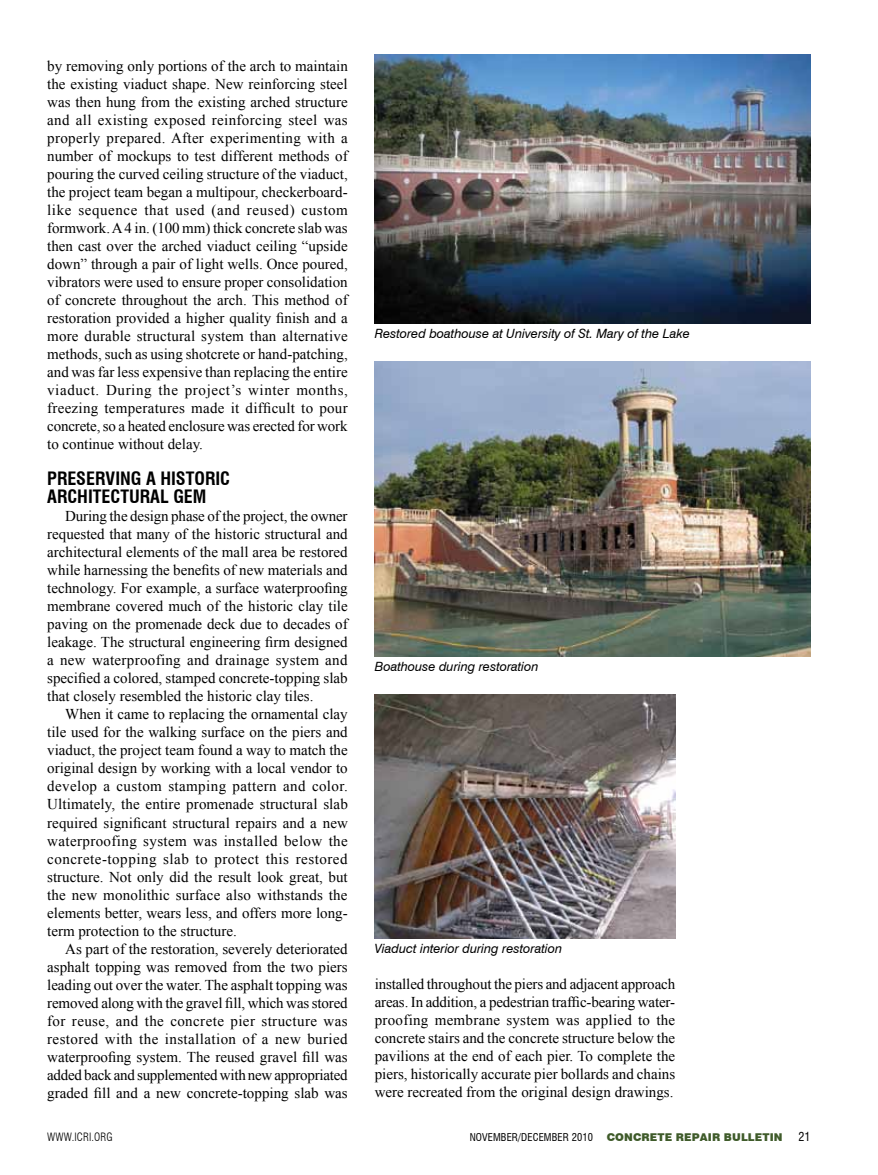
<style>
.page{position:relative;width:878px;height:1175px;background:#fff}
.page>*{position:absolute;margin:0;border:0;box-sizing:border-box;transform-origin:0 0}
.t1{font:700 condensed 18px/18px "Swiss 721 BT";color:#000}
.t2{font:15px/18px "Times New Roman";color:#000;text-align:justify}
.t3{font:italic 12.75px "Swiss 721 BT";color:#000}
.t4{font:condensed 12px "Swiss 721 BT";color:#000}
.t5{font:300 condensed 11.25px "Swiss 721 BT";letter-spacing:.01em;color:#000}
.t6{font:900 10.8px "Swiss 721 BT";letter-spacing:.01em;color:#3f5b2a}
.t7{font:condensed 10.5px "Swiss 721 BT";letter-spacing:.01em;color:#000}
</style>
<div class="page">
<img style="left:374px;top:54px;width:436px;height:269px">
<img style="left:375px;top:362px;width:435px;height:294px">
<img style="left:375px;top:694px;width:300px;height:245px">
<p class="t2" style="left:47px;top:57px;width:302px">by removing only portions of the arch to maintain the existing viaduct shape. New reinforcing steel was then hung from the existing arched structure and all existing exposed reinforcing steel was properly prepared. After experimenting with a number of mockups to test different methods of pouring the curved ceiling structure of the viaduct, the project team began a multipour, checkerboard&shy;like sequence that used (and reused) custom formwork. A 4 in. (100 mm) thick concrete slab was then cast over the arched viaduct ceiling “upside down” through a pair of light wells. Once poured, vibrators were used to ensure proper consolidation of concrete throughout the arch. This method of restoration provided a higher quality finish and a more durable structural system than alternative methods, such as using shotcrete or hand-patching, and was far less expensive than replacing the entire viaduct. During the project’s winter months, freezing temperatures made it difficult to pour concrete, so a heated enclosure was erected for work to continue without delay.</p>
<p class="t1" style="left:47px;top:470px;width:183px">PRESERVING A HISTORIC<br>ARCHITECTURAL GEM</p>
<p class="t2" style="left:47px;top:507px;width:302px;text-indent:18px">During the design phase of the project, the owner requested that many of the historic structural and architectural elements of the mall area be restored while harnessing the benefits of new materials and technology. For example, a surface waterproofing membrane covered much of the historic clay tile paving on the promenade deck due to decades of leakage. The structural engineering firm designed a new waterproofing and drainage system and specified a colored, stamped concrete-topping slab that closely resembled the historic clay tiles.</p>
<p class="t2" style="left:47px;top:705px;width:302px;text-indent:18px">When it came to replacing the ornamental clay tile used for the walking surface on the piers and viaduct, the project team found a way to match the original design by working with a local vendor to develop a custom stamping pattern and color.<br>Ultimately, the entire promenade structural slab required significant structural repairs and a new waterproofing system was installed below the concrete-topping slab to protect this restored structure. Not only did the result look great, but the new monolithic surface also withstands the elements better, wears less, and offers more long&shy;term protection to the structure.</p>
<p class="t2" style="left:47px;top:939px;width:302px;text-indent:18px">As part of the restoration, severely deteriorated asphalt topping was removed from the two piers leading out over the water. The asphalt topping was removed along with the gravel fill, which was stored for reuse, and the concrete pier structure was restored with the installation of a new buried waterproofing system. The reused gravel fill was added back and supplemented with new appropriated graded fill and a new concrete-topping slab was</p>
<p class="t3" style="left:374px;top:325px;width:317px">Restored boathouse at University of St. Mary of the Lake</p>
<p class="t3" style="left:375px;top:658px;width:165px">Boathouse during restoration</p>
<p class="t3" style="left:375px;top:940px;width:189px">Viaduct interior during restoration</p>
<p class="t2" style="left:374px;top:974px;width:302px">installed throughout the piers and adjacent approach areas. In addition, a pedestrian traffic-bearing water&shy;proofing membrane system was applied to the concrete stairs and the concrete structure below the pavilions at the end of each pier. To complete the piers, historically accurate pier bollards and chains were recreated from the original design drawings.</p>
<p class="t5" style="left:47px;top:1130px;width:67px">WWW.ICRI.ORG</p>
<p class="t7" style="left:469px;top:1130px;width:125px">NOVEMBER/DECEMBER 2010</p>
<p class="t6" style="left:606px;top:1130px;width:177px">CONCRETE REPAIR BULLETIN</p>
<p class="t4" style="left:798px;top:1129px;width:13px">21</p>
</div>
